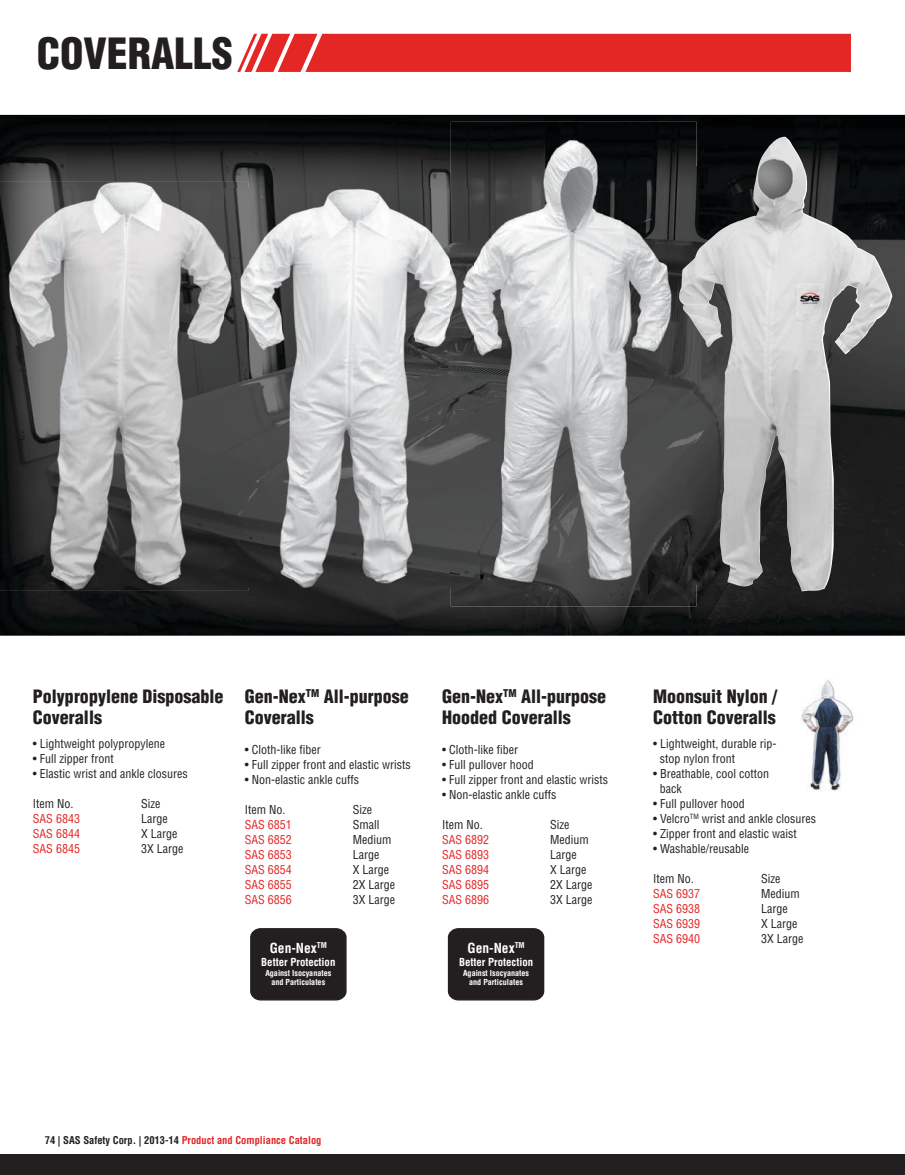
<style>
.page{position:relative;width:905px;height:1175px;background:#fff}
.page>*{position:absolute;margin:0;border:0;box-sizing:border-box;transform-origin:0 0}
.t1{font:900 condensed 42px "Helvetica LT Std";color:#231f20}
.t2{font:900 condensed 18px/21px "Helvetica LT Std";color:#231f20}
.t3{font:700 condensed 13.5px "Helvetica LT Std";color:#fff}
.t4{font:condensed 12px/15px "Helvetica LT Std";color:#231f20}
.t5{font:condensed 12px "Helvetica LT Std";color:#e42625}
.t6{font:700 condensed 10.8px "Helvetica LT Std";color:#fff}
.t7{font:700 condensed 10.5px "Helvetica LT Std";color:#e42625}
.t8{font:700 condensed 8.1px/9.8px "Helvetica LT Std";color:#fff;text-align:center}
.s1{color:#231f20}
</style>
<div class="page">
<div style="left:0;top:1154px;width:904px;height:20px;background:#231f20"></div>
<img style="left:0;top:115px;width:452px;height:74px">
<img style="left:452px;top:115px;width:452px;height:51px">
<img style="left:856px;top:166px;width:48px;height:417px">
<img style="left:0;top:590px;width:49px;height:45px">
<img style="left:49px;top:583px;width:855px;height:52px">
<img style="left:0;top:182px;width:249px;height:408px">
<img style="left:451px;top:122px;width:245px;height:484px">
<img style="left:679px;top:156px;width:177px;height:435px">
<div style="left:251px;top:928px;width:95px;height:71px;background:#231f20;border-radius:9px"></div>
<div style="left:250px;top:928px;width:96px;height:72px;border:1px solid #231f20;border-radius:9px"></div>
<div style="left:448px;top:928px;width:95px;height:71px;background:#231f20;border-radius:9px"></div>
<div style="left:448px;top:928px;width:96px;height:72px;border:1px solid #231f20;border-radius:9px"></div>
<img style="left:801px;top:680px;width:53px;height:111px">
<svg style="left:237px;top:34px;width:614px;height:38px;background:#e52f2e"></svg>
<img style="left:224px;top:189px;width:249px;height:398px">
<h1 class="t1" style="left:37px;top:27px;width:198px">COVERALLS</h1>
<h2 class="t2" style="left:33px;top:686px;width:192px">Polypropylene Disposable<br>Coveralls</h2>
<p class="t4" style="left:33px;top:736px;width:133px">• Lightweight polypropylene</p>
<p class="t4" style="left:33px;top:751px;width:82px">• Full zipper front</p>
<p class="t4" style="left:33px;top:766px;width:156px">• Elastic wrist and ankle closures</p>
<p class="t4" style="left:33px;top:796px;width:42px">Item No.</p>
<p class="t4" style="left:141px;top:796px;width:21px">Size</p>
<p class="t5" style="left:33px;top:811px;width:49px">SAS 6843</p>
<p class="t4" style="left:141px;top:811px;width:28px">Large</p>
<p class="t5" style="left:33px;top:826px;width:49px">SAS 6844</p>
<p class="t4" style="left:141px;top:826px;width:38px">X Large</p>
<p class="t5" style="left:33px;top:841px;width:49px">SAS 6845</p>
<p class="t4" style="left:141px;top:841px;width:44px">3X Large</p>
<h2 class="t2" style="left:245px;top:686px;width:165px">Gen-Nex<sup>TM</sup> All-purpose<br>Coveralls</h2>
<p class="t4" style="left:245px;top:742px;width:77px">• Cloth-like fiber</p>
<p class="t4" style="left:245px;top:757px;width:167px">• Full zipper front and elastic wrists</p>
<p class="t4" style="left:245px;top:772px;width:116px">• Non-elastic ankle cuffs</p>
<p class="t4" style="left:245px;top:802px;width:42px">Item No.</p>
<p class="t4" style="left:353px;top:802px;width:21px">Size</p>
<p class="t5" style="left:245px;top:817px;width:49px">SAS 6851</p>
<p class="t4" style="left:353px;top:817px;width:28px">Small</p>
<p class="t5" style="left:245px;top:832px;width:49px">SAS 6852</p>
<p class="t4" style="left:353px;top:832px;width:40px">Medium</p>
<p class="t5" style="left:245px;top:847px;width:49px">SAS 6853</p>
<p class="t4" style="left:353px;top:847px;width:28px">Large</p>
<p class="t5" style="left:245px;top:862px;width:49px">SAS 6854</p>
<p class="t4" style="left:353px;top:862px;width:38px">X Large</p>
<p class="t5" style="left:245px;top:877px;width:49px">SAS 6855</p>
<p class="t4" style="left:353px;top:877px;width:44px">2X Large</p>
<p class="t5" style="left:245px;top:892px;width:49px">SAS 6856</p>
<p class="t4" style="left:353px;top:892px;width:44px">3X Large</p>
<p class="t3" style="left:270px;top:939px;width:59px">Gen-Nex<sup>TM</sup></p>
<p class="t6" style="left:261px;top:955px;width:76px">Better Protection</p>
<p class="t8" style="left:265px;top:967px;width:67px">Against Isocyanates and Particulates</p>
<h2 class="t2" style="left:442px;top:686px;width:165px">Gen-Nex<sup>TM</sup> All-purpose<br>Hooded Coveralls</h2>
<p class="t4" style="left:442px;top:742px;width:77px">• Cloth-like fiber</p>
<p class="t4" style="left:442px;top:757px;width:93px">• Full pullover hood</p>
<p class="t4" style="left:442px;top:772px;width:167px">• Full zipper front and elastic wrists</p>
<p class="t4" style="left:442px;top:787px;width:116px">• Non-elastic ankle cuffs</p>
<p class="t4" style="left:442px;top:817px;width:42px">Item No.</p>
<p class="t4" style="left:550px;top:817px;width:21px">Size</p>
<p class="t5" style="left:442px;top:832px;width:49px">SAS 6892</p>
<p class="t4" style="left:550px;top:832px;width:40px">Medium</p>
<p class="t5" style="left:442px;top:847px;width:49px">SAS 6893</p>
<p class="t4" style="left:550px;top:847px;width:28px">Large</p>
<p class="t5" style="left:442px;top:862px;width:49px">SAS 6894</p>
<p class="t4" style="left:550px;top:862px;width:38px">X Large</p>
<p class="t5" style="left:442px;top:877px;width:49px">SAS 6895</p>
<p class="t4" style="left:550px;top:877px;width:44px">2X Large</p>
<p class="t5" style="left:442px;top:892px;width:49px">SAS 6896</p>
<p class="t4" style="left:550px;top:892px;width:44px">3X Large</p>
<p class="t3" style="left:467px;top:939px;width:59px">Gen-Nex<sup>TM</sup></p>
<p class="t6" style="left:459px;top:955px;width:76px">Better Protection</p>
<p class="t8" style="left:463px;top:967px;width:67px">Against Isocyanates and Particulates</p>
<h2 class="t2" style="left:653px;top:686px;width:126px">Moonsuit Nylon /<br>Cotton Coveralls</h2>
<p class="t4" style="left:660px;top:736px;width:118px;text-indent:-7px">• Lightweight, durable rip&shy;stop nylon front</p>
<p class="t4" style="left:660px;top:766px;width:111px;text-indent:-7px">• Breathable, cool cotton back</p>
<p class="t4" style="left:653px;top:796px;width:93px">• Full pullover hood</p>
<p class="t4" style="left:653px;top:811px;width:164px">• Velcro<sup>TM</sup> wrist and ankle closures</p>
<p class="t4" style="left:653px;top:826px;width:145px">• Zipper front and elastic waist</p>
<p class="t4" style="left:653px;top:841px;width:98px">• Washable/reusable</p>
<p class="t4" style="left:653px;top:871px;width:42px">Item No.</p>
<p class="t4" style="left:761px;top:871px;width:21px">Size</p>
<p class="t5" style="left:653px;top:886px;width:49px">SAS 6937</p>
<p class="t4" style="left:761px;top:886px;width:40px">Medium</p>
<p class="t5" style="left:653px;top:901px;width:49px">SAS 6938</p>
<p class="t4" style="left:761px;top:901px;width:28px">Large</p>
<p class="t5" style="left:653px;top:916px;width:49px">SAS 6939</p>
<p class="t4" style="left:761px;top:916px;width:38px">X Large</p>
<p class="t5" style="left:653px;top:931px;width:49px">SAS 6940</p>
<p class="t4" style="left:761px;top:931px;width:44px">3X Large</p>
<p class="t7" style="left:45px;top:1133px;width:278px"><span class="s1">74 | SAS Safety Corp. | 2013-14</span> Product and Compliance Catalog</p>
</div>
